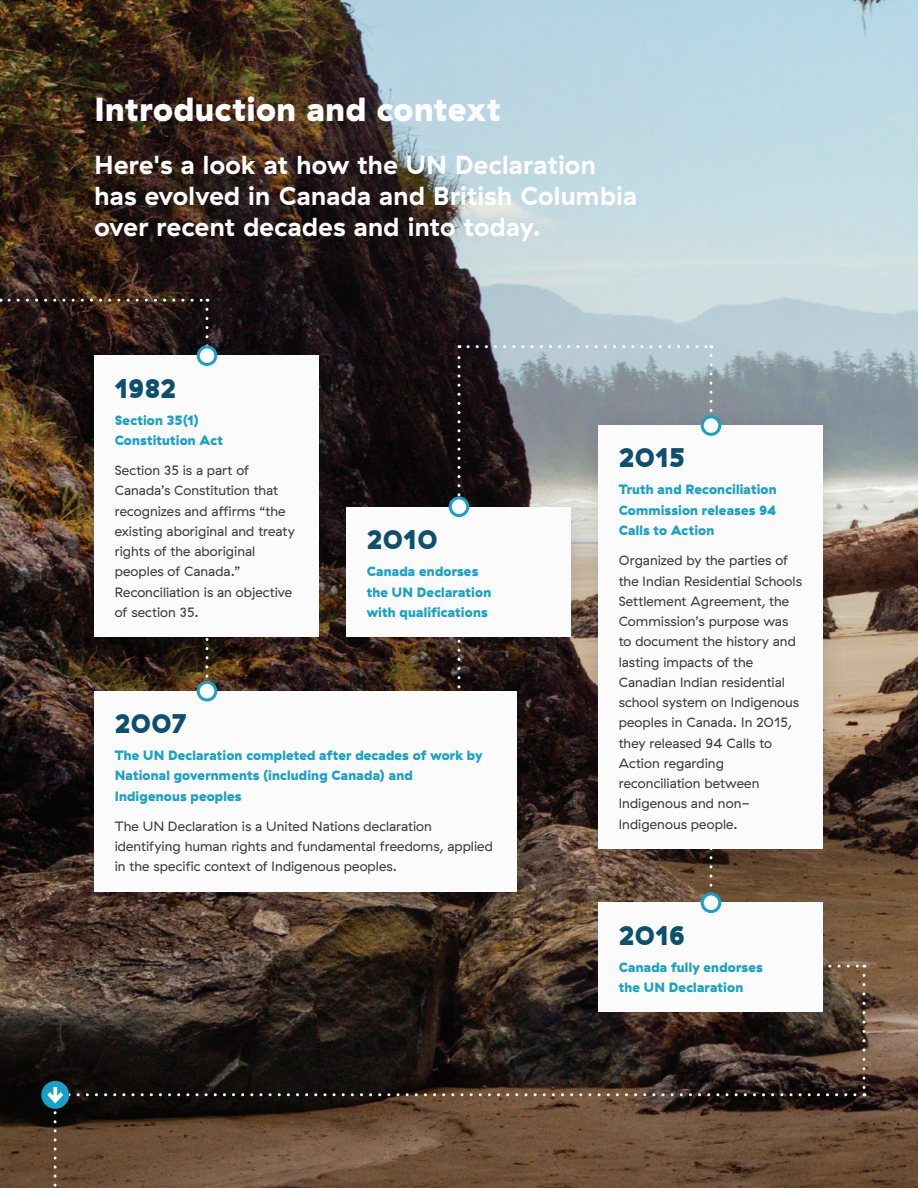
<style>
.page{position:relative;width:918px;height:1188px;background:#fff}
.page>*{position:absolute;margin:0;border:0;box-sizing:border-box;transform-origin:0 0}
.t1{font:900 33.45px "GT Haptik";letter-spacing:.015em;color:#fff}
.t2{font:900 27px "GT Haptik";color:#0d4f6c}
.t3{font:700 26.1px/31.2px "GT Haptik";letter-spacing:.01em;color:#fff}
.t4{font:13.5px/20.2px "GT Haptik";letter-spacing:.005em;color:#3d3934}
.t5{font:900 13.5px/20.2px "GT Haptik";letter-spacing:.01em;color:#18a1c6}
</style>
<div class="page">
<img style="left:0;top:0;width:918px;height:1188px">
<svg style="left:9px;top:299px;width:199px;height:3px"></svg>
<svg style="left:206px;top:309px;width:2px;height:359px"></svg>
<svg style="left:458px;top:345px;width:2px;height:323px"></svg>
<svg style="left:468px;top:345px;width:244px;height:3px"></svg>
<svg style="left:710px;top:356px;width:2px;height:524px"></svg>
<svg style="left:846px;top:965px;width:19px;height:3px"></svg>
<svg style="left:862px;top:975px;width:4px;height:121px"></svg>
<div style="left:72px;top:333px;width:270px;height:327px;background:#231f20;opacity:.15"></div>
<div style="left:94px;top:356px;width:226px;height:281px;background:#fbfbfb"></div>
<div style="left:72px;top:668px;width:469px;height:247px;background:#231f20;opacity:.15"></div>
<div style="left:94px;top:691px;width:424px;height:201px;background:#fbfbfb"></div>
<div style="left:576px;top:403px;width:270px;height:469px;background:#231f20;opacity:.15"></div>
<div style="left:598px;top:426px;width:226px;height:423px;background:#fbfbfb"></div>
<div style="left:576px;top:880px;width:270px;height:155px;background:#231f20;opacity:.15"></div>
<div style="left:598px;top:903px;width:226px;height:109px;background:#fbfbfb"></div>
<div style="left:324px;top:485px;width:270px;height:175px;background:#231f20;opacity:.15"></div>
<div style="left:346px;top:508px;width:226px;height:129px;background:#fbfbfb"></div>
<div style="left:198px;top:347px;width:18px;height:17px;background:#fff;border-radius:50%"></div>
<div style="left:197px;top:345px;width:20px;height:21px;border:3px solid #18a1c6;border-radius:50%"></div>
<div style="left:198px;top:682px;width:18px;height:18px;background:#fff;border-radius:50%"></div>
<div style="left:197px;top:681px;width:20px;height:20px;border:3px solid #18a1c6;border-radius:50%"></div>
<div style="left:450px;top:498px;width:18px;height:18px;background:#fff;border-radius:50%"></div>
<div style="left:449px;top:496px;width:20px;height:21px;border:3px solid #18a1c6;border-radius:50%"></div>
<div style="left:702px;top:417px;width:18px;height:17px;background:#fff;border-radius:50%"></div>
<div style="left:701px;top:415px;width:20px;height:21px;border:3px solid #18a1c6;border-radius:50%"></div>
<div style="left:702px;top:894px;width:18px;height:18px;background:#fff;border-radius:50%"></div>
<div style="left:701px;top:892px;width:20px;height:21px;border:3px solid #18a1c6;border-radius:50%"></div>
<div style="left:43px;top:1083px;width:24px;height:24px;background:#18a1c6;border-radius:50%"></div>
<div style="left:41px;top:1081px;width:28px;height:28px;border:4px solid #18a1c6;border-radius:50%"></div>
<svg style="left:47px;top:1087px;width:808px;height:101px;background:#5f4735"></svg>
<h1 class="t1" style="left:94px;top:88px;width:408px">Introduction and context</h1>
<h3 class="t3" style="left:94px;top:149px;width:544px">Here's a look at how the UN Declaration has evolved in Canada and British Columbia over recent decades and into today.</h3>
<h2 class="t2" style="left:115px;top:371px;width:63px">1982</h2>
<p class="t5" style="left:115px;top:410px;width:110px">Section 35(1)<br>Constitution Act</p>
<p class="t4" style="left:115px;top:461px;width:182px">Section 35 is a part of<br>Canada’s Constitution that recognizes and affirms “the existing aboriginal and treaty rights of the aboriginal peoples of Canada.”<br>Reconciliation is an objective of section 35.</p>
<h2 class="t2" style="left:367px;top:522px;width:73px">2010</h2>
<p class="t5" style="left:367px;top:562px;width:126px">Canada endorses the UN Declaration with qualifications</p>
<h2 class="t2" style="left:115px;top:706px;width:73px">2007</h2>
<p class="t5" style="left:115px;top:745px;width:369px">The UN Declaration completed after decades of work by<br>National governments (including Canada) and<br>Indigenous peoples</p>
<p class="t4" style="left:115px;top:816px;width:380px">The UN Declaration is a United Nations declaration identifying human rights and fundamental freedoms, applied in the specific context of Indigenous peoples.</p>
<h2 class="t2" style="left:619px;top:440px;width:68px">2015</h2>
<p class="t5" style="left:619px;top:480px;width:160px;text-align:justify">Truth and Reconciliation Commission releases 94<br>Calls to Action</p>
<p class="t4" style="left:619px;top:551px;width:185px">Organized by the parties of the Indian Residential Schools<br>Settlement Agreement, the<br>Commission’s purpose was to document the history and lasting impacts of the<br>Canadian Indian residential school system on Indigenous peoples in Canada. In 2015, they released 94 Calls to<br>Action regarding reconciliation between<br>Indigenous and non-<br>Indigenous people.</p>
<h2 class="t2" style="left:619px;top:918px;width:68px">2016</h2>
<p class="t5" style="left:619px;top:957px;width:145px">Canada fully endorses the UN Declaration</p>
</div>
